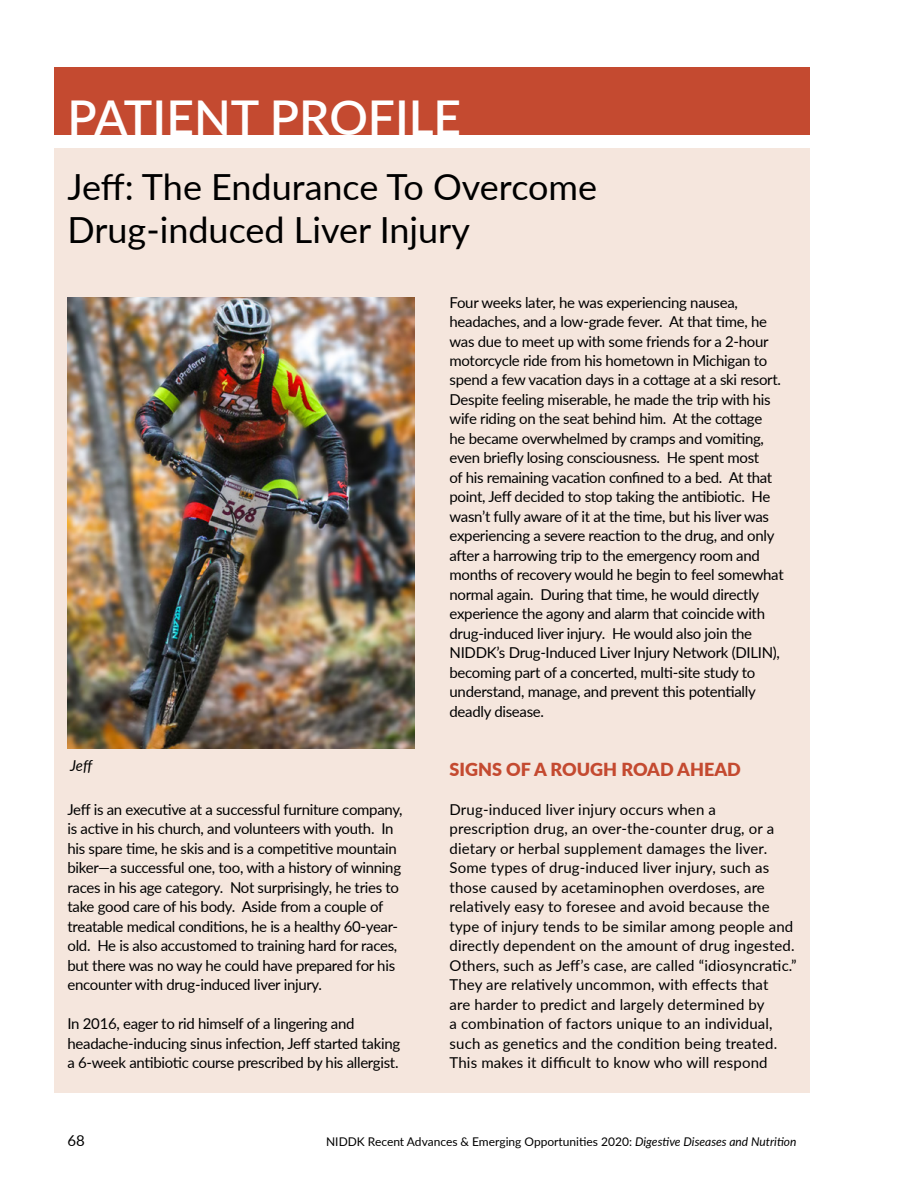
<style>
.page{position:relative;width:918px;height:1188px;background:#fff}
.page>*{position:absolute;margin:0;border:0;box-sizing:border-box;transform-origin:0 0}
.t1{font:600 48px "Lato";color:#fff}
.t2{font:36px/43.2px "Lato";color:#000}
.t3{font:900 18px "Lato";color:#c44a30}
.t4{font:15px/19.5px "Lato";letter-spacing:-.02em;color:#000}
.t5{font:15px/19.5px "Lato";letter-spacing:.01em;color:#000}
.t6{font:italic 15px "Lato";color:#000}
.t7{font:12px "Lato";color:#000}
.s1{font-style:italic}
</style>
<div class="page">
<div style="left:54px;top:68px;width:756px;height:67px;background:#c44a30"></div>
<div style="left:54px;top:148px;width:756px;height:946px;background:#f5e6dd"></div>
<img style="left:68px;top:297px;width:346px;height:451px">
<h3 class="t1" style="left:68px;top:83px;width:395px">PATIENT PROFILE</h3>
<h3 class="t2" style="left:68px;top:164px;width:531px">Jeff: The Endurance To Overcome<br>Drug-induced Liver Injury</h3>
<p class="t6" style="left:70px;top:755px;width:24px">Jeff</p>
<p class="t4" style="left:67px;top:799px;width:337px">Jeff is an executive at a successful furniture company, is active in his church, and volunteers with youth. In his spare time, he skis and is a competitive mountain biker—a successful one, too, with a history of winning races in his age category. Not surprisingly, he tries to take good care of his body. Aside from a couple of treatable medical conditions, he is a healthy 60-year&shy;old. He is also accustomed to training hard for races, but there was no way he could have prepared for his encounter with drug-induced liver injury.</p>
<p class="t4" style="left:67px;top:1013px;width:334px">In 2016, eager to rid himself of a lingering and headache-inducing sinus infection, Jeff started taking a 6-week antibiotic course prescribed by his allergist.</p>
<p class="t4" style="left:450px;top:292px;width:336px">Four weeks later, he was experiencing nausea, headaches, and a low-grade fever. At that time, he was due to meet up with some friends for a 2-hour motorcycle ride from his hometown in Michigan to spend a few vacation days in a cottage at a ski resort.<br>Despite feeling miserable, he made the trip with his wife riding on the seat behind him. At the cottage<br>he became overwhelmed by cramps and vomiting, even briefly losing consciousness. He spent most<br>of his remaining vacation confined to a bed. At that point, Jeff decided to stop taking the antibiotic. He wasn’t fully aware of it at the time, but his liver was experiencing a severe reaction to the drug, and only after a harrowing trip to the emergency room and months of recovery would he begin to feel somewhat normal again. During that time, he would directly experience the agony and alarm that coincide with drug-induced liver injury. He would also join the NIDDK’s Drug-Induced Liver Injury Network (DILIN), becoming part of a concerted, multi-site study to understand, manage, and prevent this potentially deadly disease.</p>
<h4 class="t3" style="left:450px;top:755px;width:293px">SIGNS OF A ROUGH ROAD AHEAD</h4>
<p class="t5" style="left:450px;top:799px;width:349px">Drug-induced liver injury occurs when a prescription drug, an over-the-counter drug, or a dietary or herbal supplement damages the liver.<br>Some types of drug-induced liver injury, such as those caused by acetaminophen overdoses, are relatively easy to foresee and avoid because the type of injury tends to be similar among people and directly dependent on the amount of drug ingested.<br>Others, such as Jeff’s case, are called “idiosyncratic.” They are relatively uncommon, with effects that<br>are harder to predict and largely determined by<br>a combination of factors unique to an individual, such as genetics and the condition being treated.<br>This makes it difficult to know who will respond</p>
<p class="t4" style="left:68px;top:1130px;width:19px">68</p>
<p class="t7" style="left:326px;top:1133px;width:472px">NIDDK Recent Advances &amp; Emerging Opportunities 2020: <span class="s1">Digestive Diseases and Nutrition</span></p>
</div>
